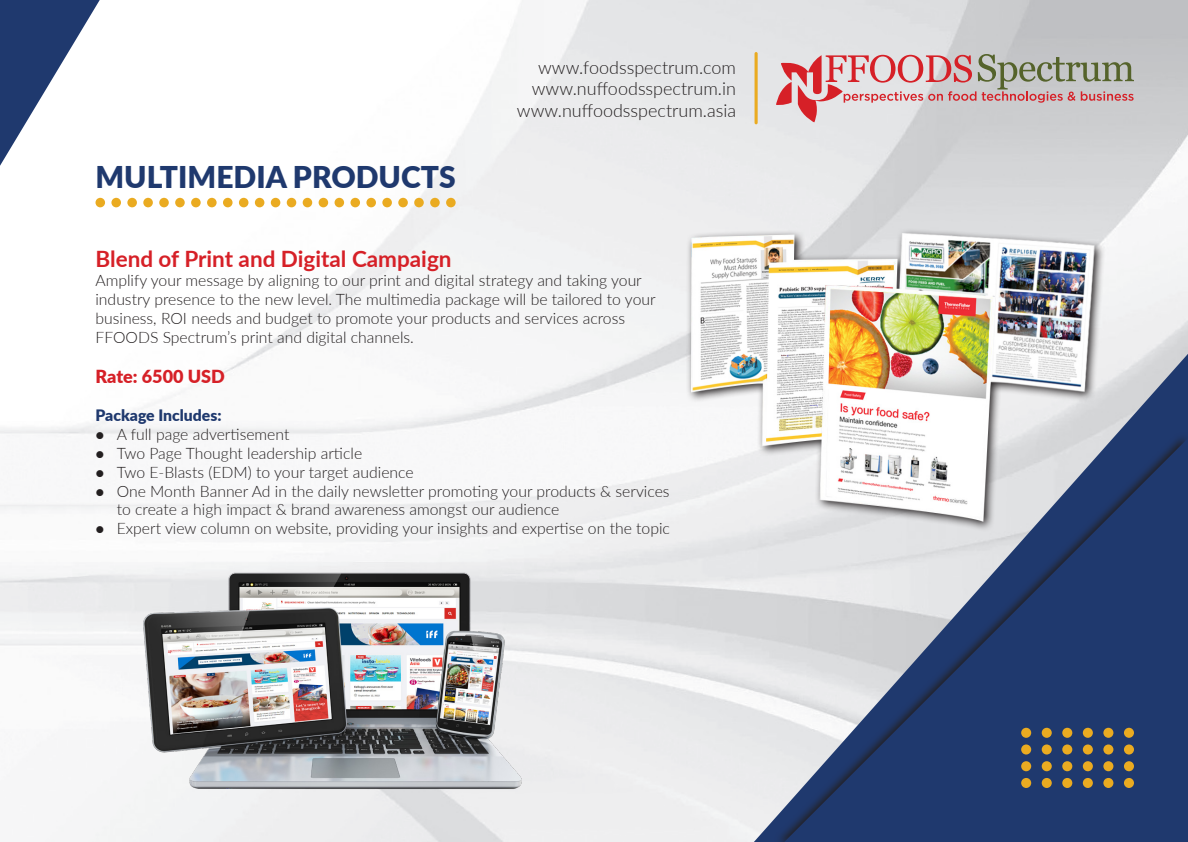
<style>
.page{position:relative;width:1188px;height:842px;background:#fff}
.page>*{position:absolute;margin:0;border:0;box-sizing:border-box;transform-origin:0 0}
.Body_text-old{font:900 30px "Lato";color:#1f396e}
.Body_text-old-2{font:700 22.5px "Lato";color:#d62027}
.t1{font:300 18px/21.6px "Lato";color:#231f20;text-align:right}
.Body_text-old-3{font:900 18px "Lato";color:#d62027}
.Body_text-old-4{font:300 15.75px/18.9px "Lato";color:#231f20}
.Body_text-old-5{font:900 15.75px "Lato";color:#1f396e}
</style>
<div class="page">
<img style="left:0;top:0;width:1188px;height:842px">
<svg style="left:0;top:0;width:100px;height:166px"></svg>
<svg style="left:754px;top:354px;width:434px;height:488px;background:#b2b9c7"></svg>
<svg style="left:773px;top:432px;width:415px;height:410px;background:#bec4cf"></svg>
<svg style="left:784px;top:438px;width:404px;height:404px;background:#51648a"></svg>
<div style="left:1021px;top:728px;width:10px;height:10px;background:#eaab21;border-radius:50%"></div>
<div style="left:1042px;top:728px;width:10px;height:10px;background:#eaab21;border-radius:50%"></div>
<div style="left:1062px;top:728px;width:10px;height:10px;background:#eaab21;border-radius:50%"></div>
<div style="left:1103px;top:728px;width:10px;height:10px;background:#eaab21;border-radius:50%"></div>
<div style="left:1083px;top:728px;width:10px;height:10px;background:#eaab21;border-radius:50%"></div>
<div style="left:1124px;top:728px;width:10px;height:10px;background:#eaab21;border-radius:50%"></div>
<div style="left:1021px;top:778px;width:10px;height:10px;background:#eaab21;border-radius:50%"></div>
<div style="left:1042px;top:778px;width:10px;height:10px;background:#eaab21;border-radius:50%"></div>
<div style="left:1062px;top:778px;width:10px;height:10px;background:#eaab21;border-radius:50%"></div>
<div style="left:1103px;top:778px;width:10px;height:10px;background:#eaab21;border-radius:50%"></div>
<div style="left:1083px;top:778px;width:10px;height:10px;background:#eaab21;border-radius:50%"></div>
<div style="left:1124px;top:778px;width:10px;height:10px;background:#eaab21;border-radius:50%"></div>
<div style="left:1021px;top:761px;width:10px;height:10px;background:#eaab21;border-radius:50%"></div>
<div style="left:1042px;top:761px;width:10px;height:10px;background:#eaab21;border-radius:50%"></div>
<div style="left:1062px;top:761px;width:10px;height:10px;background:#eaab21;border-radius:50%"></div>
<div style="left:1103px;top:761px;width:10px;height:10px;background:#eaab21;border-radius:50%"></div>
<div style="left:1083px;top:761px;width:10px;height:10px;background:#eaab21;border-radius:50%"></div>
<div style="left:1124px;top:761px;width:10px;height:10px;background:#eaab21;border-radius:50%"></div>
<div style="left:1021px;top:744px;width:10px;height:10px;background:#eaab21;border-radius:50%"></div>
<div style="left:1042px;top:744px;width:10px;height:10px;background:#eaab21;border-radius:50%"></div>
<div style="left:1062px;top:744px;width:10px;height:10px;background:#eaab21;border-radius:50%"></div>
<div style="left:1103px;top:744px;width:10px;height:10px;background:#eaab21;border-radius:50%"></div>
<div style="left:1083px;top:744px;width:10px;height:10px;background:#eaab21;border-radius:50%"></div>
<div style="left:1124px;top:744px;width:10px;height:10px;background:#eaab21;border-radius:50%"></div>
<svg style="left:776px;top:54px;width:358px;height:68px;background:#cdb3b3"></svg>
<hr style="left:755px;top:52px;width:3px;height:72px;background:#eaab21;border-radius:2px">
<div style="left:96px;top:198px;width:9px;height:9px;background:#eaab21;border-radius:50%"></div>
<div style="left:111px;top:198px;width:10px;height:9px;background:#eaab21;border-radius:50%"></div>
<div style="left:127px;top:198px;width:10px;height:9px;background:#eaab21;border-radius:50%"></div>
<div style="left:159px;top:198px;width:10px;height:9px;background:#eaab21;border-radius:50%"></div>
<div style="left:143px;top:198px;width:10px;height:9px;background:#eaab21;border-radius:50%"></div>
<div style="left:175px;top:198px;width:10px;height:9px;background:#eaab21;border-radius:50%"></div>
<div style="left:191px;top:198px;width:10px;height:9px;background:#eaab21;border-radius:50%"></div>
<div style="left:207px;top:198px;width:10px;height:9px;background:#eaab21;border-radius:50%"></div>
<div style="left:223px;top:198px;width:10px;height:9px;background:#eaab21;border-radius:50%"></div>
<div style="left:255px;top:198px;width:9px;height:9px;background:#eaab21;border-radius:50%"></div>
<div style="left:239px;top:198px;width:9px;height:9px;background:#eaab21;border-radius:50%"></div>
<div style="left:271px;top:198px;width:9px;height:9px;background:#eaab21;border-radius:50%"></div>
<div style="left:319px;top:198px;width:9px;height:9px;background:#eaab21;border-radius:50%"></div>
<div style="left:287px;top:198px;width:9px;height:9px;background:#eaab21;border-radius:50%"></div>
<div style="left:335px;top:198px;width:9px;height:9px;background:#eaab21;border-radius:50%"></div>
<div style="left:350px;top:198px;width:10px;height:9px;background:#eaab21;border-radius:50%"></div>
<div style="left:366px;top:198px;width:10px;height:9px;background:#eaab21;border-radius:50%"></div>
<div style="left:382px;top:198px;width:10px;height:9px;background:#eaab21;border-radius:50%"></div>
<div style="left:398px;top:198px;width:10px;height:9px;background:#eaab21;border-radius:50%"></div>
<div style="left:414px;top:198px;width:10px;height:9px;background:#eaab21;border-radius:50%"></div>
<div style="left:430px;top:198px;width:10px;height:9px;background:#eaab21;border-radius:50%"></div>
<div style="left:446px;top:198px;width:10px;height:9px;background:#eaab21;border-radius:50%"></div>
<div style="left:303px;top:198px;width:9px;height:9px;background:#eaab21;border-radius:50%"></div>
<img style="left:138px;top:567px;width:392px;height:229px">
<svg style="left:686px;top:228px;width:419px;height:304px;background:#babfcb"></svg>
<img style="left:684px;top:221px;width:414px;height:305px">
<p class="Body_text-old" style="left:95px;top:154px;width:362px">MULTIMEDIA PRODUCTS</p>
<p class="t1" style="left:517px;top:56px;width:221px">www.foodsspectrum.com www.nuffoodsspectrum.in www.nuffoodsspectrum.asia</p>
<p class="Body_text-old-2" style="left:95px;top:242px;width:358px">Blend of Print and Digital Campaign</p>
<p class="Body_text-old-4" style="left:95px;top:270px;width:562px">Amplify your message by aligning to our print and digital strategy and taking your industry presence to the new level. The multimedia package will be tailored to your business, ROI needs and budget to promote your products and services across FFOODS Spectrum’s print and digital channels.</p>
<p class="Body_text-old-3" style="left:95px;top:363px;width:131px">Rate: 6500 USD</p>
<p class="Body_text-old-5" style="left:95px;top:403px;width:128px">Package Includes:</p>
<p class="Body_text-old-4" style="left:95px;top:424px;width:195px">● A full page advertisement</p>
<p class="Body_text-old-4" style="left:95px;top:443px;width:268px">● Two Page Thought leadership article</p>
<p class="Body_text-old-4" style="left:95px;top:462px;width:320px">● Two E-Blasts (EDM) to your target audience</p>
<p class="Body_text-old-4" style="left:117px;top:481px;width:554px;text-indent:-21px">● One Month Banner Ad in the daily newsletter promoting your products &amp; services to create a high impact &amp; brand awareness amongst our audience</p>
<p class="Body_text-old-4" style="left:95px;top:519px;width:576px">● Expert view column on website, providing your insights and expertise on the topic</p>
</div>
